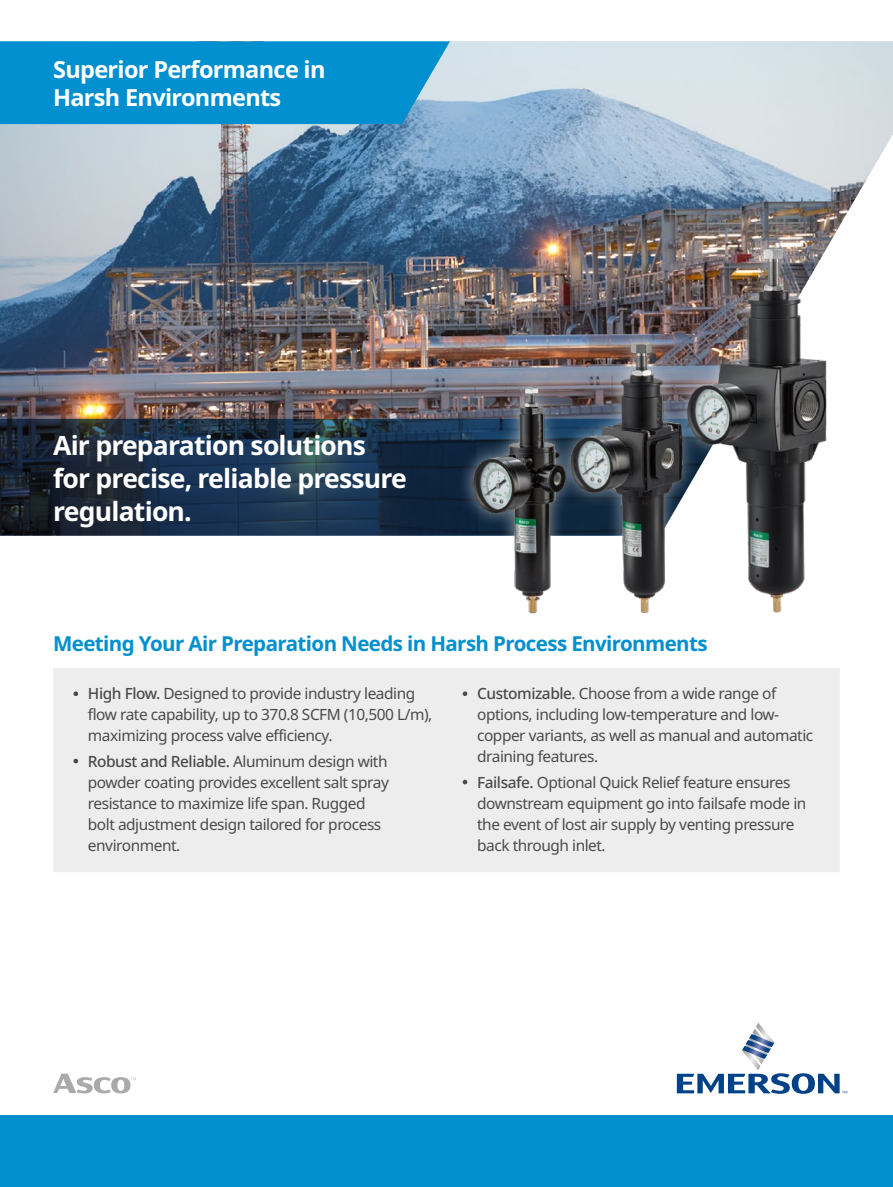
<style>
.page{position:relative;width:893px;height:1187px;background:#fff}
.page>*{position:absolute;margin:0;border:0;box-sizing:border-box;transform-origin:0 0}
.Page_1_-_Main_perodu{font:700 26.55px/33px "Noto Sans";letter-spacing:-.03em;color:#fff}
.Page_1_-_Title_Produ{font:700 23.55px/28.2px "Noto Sans";letter-spacing:-.03em;color:#fff}
.Page_1_-_Product_Adv{font:700 20.55px "Noto Sans";letter-spacing:-.03em;color:#008fcf}
.Page_1_-Advantages{font:15.45px/21px "Noto Sans";letter-spacing:-.03em;color:#4a4a49}
.s1{font-weight:500}
</style>
<div class="page">
<img style="left:0;top:41px;width:893px;height:378px">
<div style="left:0;top:41px;width:450px;height:83px;background:#008fcf"></div>
<svg style="left:0;top:419px;width:445px;height:116px;background:#1a2e44"></svg>
<svg style="left:677px;top:1022px;width:170px;height:71px"></svg>
<div style="left:0;top:1115px;width:893px;height:71px;background:#008fcf"></div>
<svg style="left:53px;top:1073px;width:83px;height:20px"></svg>
<img style="left:445px;top:233px;width:419px;height:381px">
<div style="left:53px;top:668px;width:787px;height:204px;background:#ededed"></div>
<svg style="left:73px;top:691px;width:5px;height:5px"></svg>
<svg style="left:73px;top:758px;width:5px;height:5px"></svg>
<svg style="left:463px;top:691px;width:4px;height:5px"></svg>
<svg style="left:463px;top:779px;width:4px;height:5px"></svg>
<p class="Page_1_-_Title_Produ" style="left:53px;top:55px;width:274px">Superior Performance in<br>Harsh Environments</p>
<p class="Page_1_-_Main_perodu" style="left:53px;top:429px;width:355px">Air preparation solutions for precise, reliable pressure regulation.</p>
<p class="Page_1_-_Product_Adv" style="left:53px;top:631px;width:656px">Meeting Your Air Preparation Needs in Harsh Process Environments</p>
<p class="Page_1_-Advantages" style="left:88px;top:683px;width:346px"><span class="s1">High Flow.</span> Designed to provide industry leading flow rate capability, up to 370.8 SCFM (10,500 L/m), maximizing process valve efficiency.</p>
<p class="Page_1_-Advantages" style="left:88px;top:750px;width:302px"><span class="s1">Robust and Reliable.</span> Aluminum design with powder coating provides excellent salt spray resistance to maximize life span. Rugged bolt adjustment design tailored for process environment.</p>
<p class="Page_1_-Advantages" style="left:477px;top:683px;width:338px"><span class="s1">Customizable.</span> Choose from a wide range of options, including low-temperature and low&shy;copper variants, as well as manual and automatic draining features.</p>
<p class="Page_1_-Advantages" style="left:477px;top:771px;width:331px"><span class="s1">Failsafe.</span> Optional Quick Relief feature ensures downstream equipment go into failsafe mode in the event of lost air supply by venting pressure back through inlet.</p>
</div>
